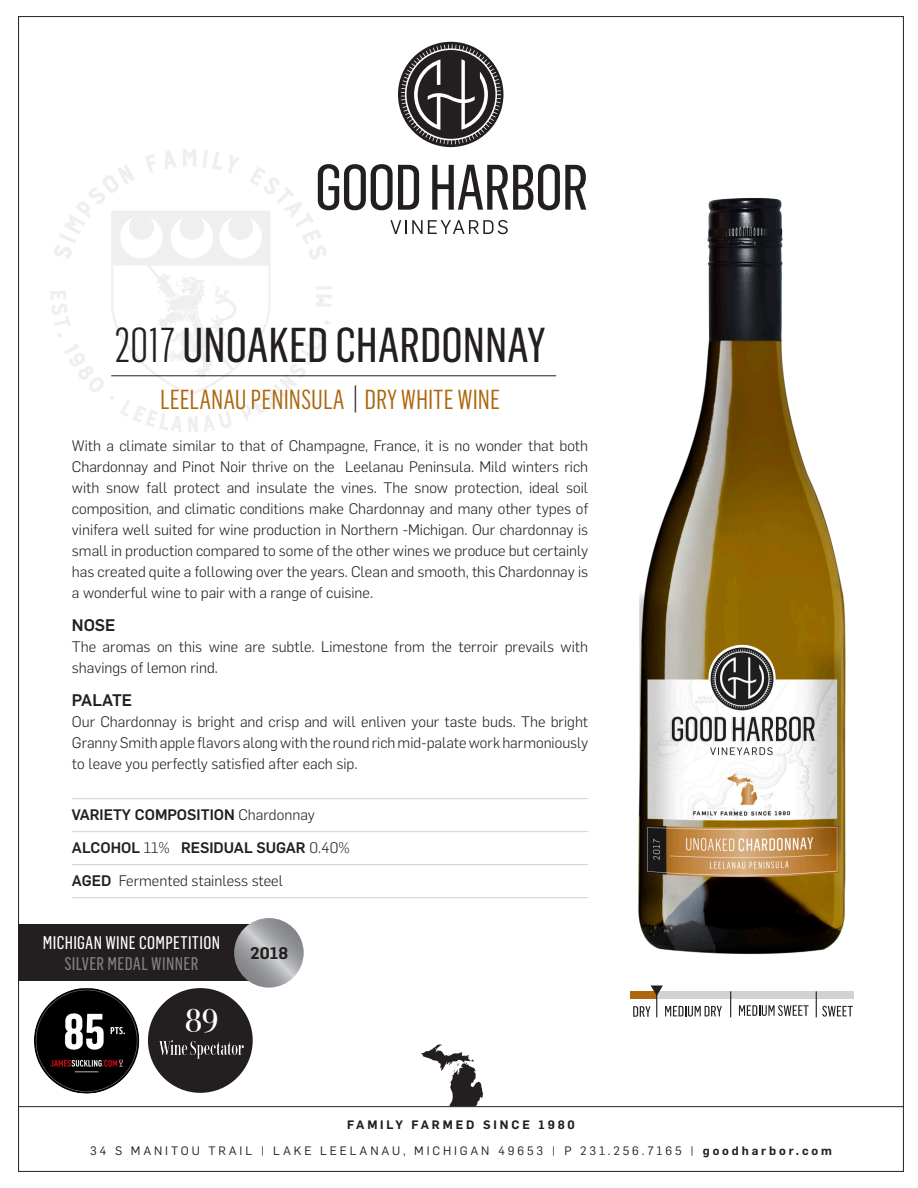
<style>
.page{position:relative;width:918px;height:1188px;background:#fff}
.page>*{position:absolute;margin:0;border:0;box-sizing:border-box;transform-origin:0 0}
.t1{font:48px "Flama Condensed Basic";color:#231f20}
.subhead{font:33px "Bodoni Svty Two ITCTT";color:#fff}
.t2{font:27px "Flama Condensed";color:#ad670d}
.subhead-2{font:18px "Flama Condensed Basic";letter-spacing:.02em;color:#fff}
.subhead-3{font:18px "Flama Condensed Basic";letter-spacing:.02em;color:#808285}
.subhead-4{font:500 16.5px "Flama";color:#231f20}
.subhead-5{font:600 16.5px "Flama";color:#231f20}
.body{font:300 15px/21px "Flama";color:#231f20;text-align:justify}
.chart{font:500 15px "Flama";color:#231f20}
.chart-2{font:300 15px "Flama";color:#231f20}
.t3{font:12px/26.4px "Flama";letter-spacing:.24em;color:#231f20;text-align:center}
.s1{font-family:"Flama Condensed";font-weight:300}
.s2{font-weight:300;font-size:33px;color:#231f20}
.s3{font-weight:300}
.s4{font-weight:500}
.s5{font-weight:600}
</style>
<div class="page">
<hr style="left:18px;top:1106px;width:886px;height:1px;background:#231f20">
<svg style="left:421px;top:1045px;width:62px;height:61px"></svg>
<svg style="left:50px;top:44px;width:536px;height:388px"></svg>
<img style="left:638px;top:197px;width:208px;height:757px">
<hr style="left:111px;top:375px;width:445px;height:1px;background:#231f20">
<hr style="left:72px;top:798px;width:516px;height:1px;background:#d1d2d4">
<hr style="left:72px;top:831px;width:516px;height:1px;background:#d1d2d4">
<hr style="left:72px;top:864px;width:516px;height:1px;background:#d1d2d4">
<hr style="left:72px;top:897px;width:516px;height:1px;background:#d1d2d4">
<svg style="left:739px;top:1005px;width:70px;height:11px"></svg>
<div style="left:631px;top:991px;width:223px;height:8px;background:#d1d2d4"></div>
<div style="left:630px;top:991px;width:27px;height:8px;background:#ad670d"></div>
<svg style="left:633px;top:986px;width:89px;height:31px"></svg>
<svg style="left:730px;top:991px;width:1px;height:26px"></svg>
<svg style="left:816px;top:991px;width:37px;height:26px"></svg>
<div style="left:18px;top:924px;width:248px;height:57px;background:#231f20"></div>
<svg style="left:234px;top:918px;width:70px;height:70px;background:#a2a4a7"></svg>
<img style="left:34px;top:988px;width:106px;height:106px">
<div style="left:148px;top:988px;width:105px;height:105px;background:#231f20;border-radius:50%"></div>
<img style="left:159px;top:1040px;width:85px;height:19px">
<p class="t1" style="left:114px;top:315px;width:433px"><span class="s1">2017</span> UNOAKED CHARDONNAY</p>
<p class="t2" style="left:160px;top:383px;width:341px">LEELANAU PENINSULA <span class="s2">|</span> DRY WHITE WINE</p>
<p class="body" style="left:72px;top:435px;width:518px">With a climate similar to that of Champagne, France, it is no wonder that both Chardonnay and Pinot Noir thrive on the Leelanau Peninsula. Mild winters rich with snow fall protect and insulate the vines. The snow protection, ideal soil composition, and climatic conditions make Chardonnay and many other types of vinifera well suited for wine production in Northern -Michigan. Our chardonnay is small in production compared to some of the other wines we produce but certainly has created quite a following over the years. Clean and smooth, this Chardonnay is a wonderful wine to pair with a range of cuisine.</p>
<p class="subhead-4" style="left:72px;top:614px;width:45px">NOSE</p>
<p class="body" style="left:72px;top:636px;width:518px">The aromas on this wine are subtle. Limestone from the terroir prevails with shavings of lemon rind.</p>
<p class="subhead-4" style="left:72px;top:689px;width:62px">PALATE</p>
<p class="body" style="left:72px;top:711px;width:518px">Our Chardonnay is bright and crisp and will enliven your taste buds. The bright Granny Smith apple flavors along with the round rich mid-palate work harmoniously to leave you perfectly satisfied after each sip.</p>
<p class="chart" style="left:72px;top:804px;width:244px">VARIETY COMPOSITION <span class="s3">Chardonnay</span></p>
<p class="chart" style="left:72px;top:837px;width:279px">ALCOHOL <span class="s3">11%</span> RESIDUAL SUGAR <span class="s3">0.40%</span></p>
<p class="chart-2" style="left:72px;top:871px;width:213px"><span class="s4">AGED</span> Fermented stainless steel</p>
<p class="subhead-2" style="left:43px;top:931px;width:179px">MICHIGAN WINE COMPETITION</p>
<p class="subhead-3" style="left:65px;top:952px;width:135px">SILVER MEDAL WINNER</p>
<p class="subhead" style="left:185px;top:994px;width:36px">89</p>
<p class="subhead-5" style="left:250px;top:941px;width:39px">2018</p>
<p class="t3" style="left:90px;top:1111px;width:743px"><span class="s5">FAMILY FARMED SINCE 1980<br></span>34 S MANITOU TRAIL | LAKE LEELANAU, MICHIGAN 49653 | P 231.256.7165 | <span class="s5">goodharbor.com</span></p>
</div>
